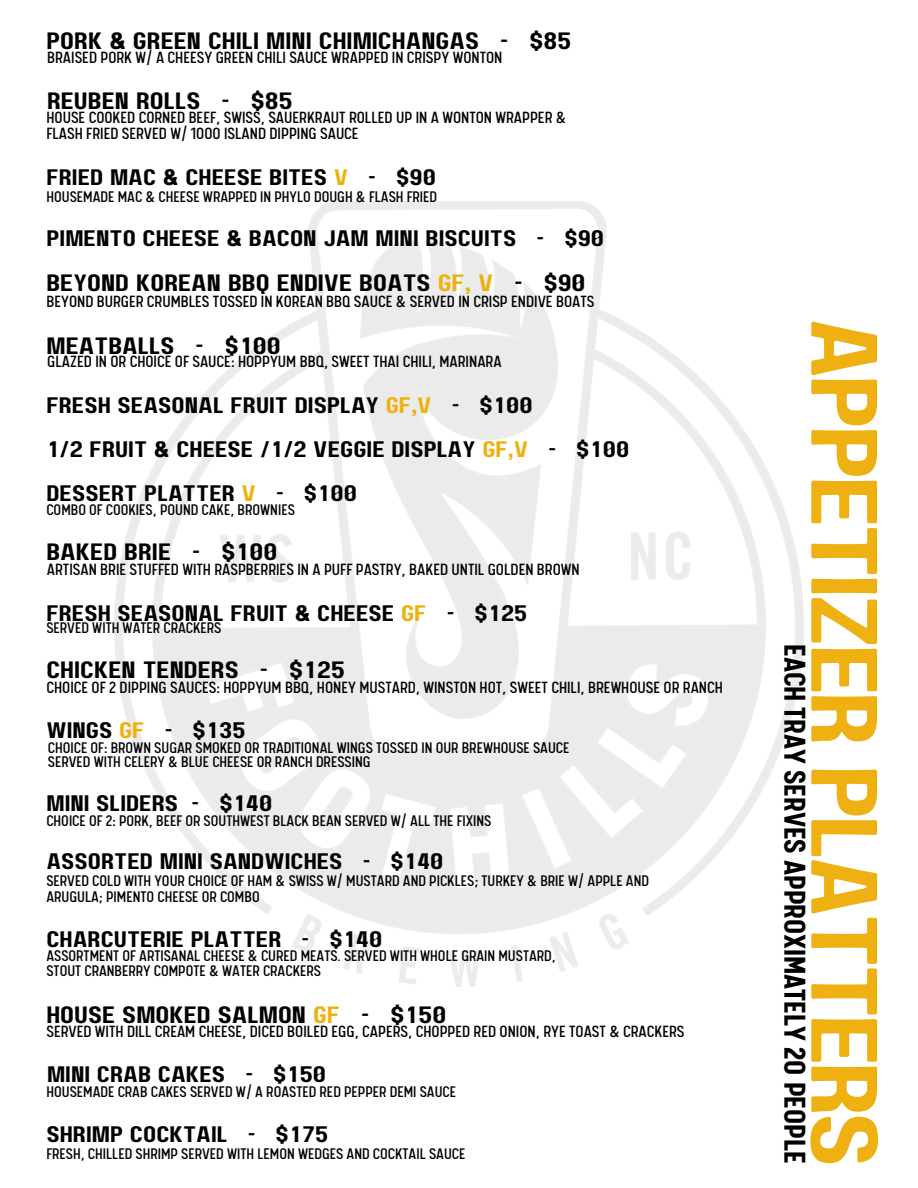
<style>
.page{position:relative;width:918px;height:1188px;background:#fff}
.page>*{position:absolute;margin:0;border:0;box-sizing:border-box;transform-origin:0 0}
.t1{font:93.9px "Paalalabas Display Wide BETA";letter-spacing:-.05em;color:#eeb111}
.t2{font:700 33.9px "Calps Sans";color:#000}
.t3{font:23.7px "Paalalabas Display Wide BETA";color:#000}
.t4{font:22.5px "Paalalabas Display Wide BETA";color:#000}
.t5{font:18.3px/15.8px "Calps Sans";color:#000}
.t6{font:17.25px/15.6px "Calps Sans";color:#000}
.s1{color:#eeb111}
</style>
<div class="page">
<h5 class="t3" style="left:46px;top:31px;width:526px">PORK &amp; GREEN CHILI MINI CHIMICHANGAS - $85</h5>
<h3 class="t5" style="left:47px;top:52px;width:457px">BRAISED PORK W/ A CHEESY GREEN CHILI SAUCE WRAPPED IN CRISPY WONTON</h3>
<p class="t3" style="left:47px;top:91px;width:247px">REUBEN ROLLS - $85</p>
<h3 class="t5" style="left:46px;top:112px;width:521px">HOUSE COOKED CORNED BEEF, SWISS, SAUERKRAUT ROLLED UP IN A WONTON WRAPPER &amp;<br>FLASH FRIED SERVED W/ 1000 ISLAND DIPPING SAUCE</h3>
<p class="t4" style="left:46px;top:168px;width:391px">fried MAC &amp; CHEESE BITES <span class="s1">V</span> - $90</p>
<h3 class="t6" style="left:46px;top:191px;width:392px">HOUSEMADE MAC &amp; CHEESE WRAPPED IN PHYLO DOUGH &amp; FLASH FRIED</h3>
<h3 class="t4" style="left:46px;top:229px;width:559px">PIMENTO CHEESE &amp; BACON JAM MINI BISCUITS - $90</h3>
<p class="t3" style="left:46px;top:273px;width:541px">BEYOND KOREAN BBQ ENDIVE BOATS <span class="s1">GF, V</span> - $90</p>
<h3 class="t5" style="left:46px;top:296px;width:550px">BEYOND BURGER CRUMBLES TOSSED IN KOREAN BBQ SAUCE &amp; SERVED IN CRISP ENDIVE BOATS</h3>
<h4 class="t3" style="left:46px;top:336px;width:236px">MEATBALLS - $100</h4>
<p class="t5" style="left:47px;top:356px;width:456px">GLAZED IN OR CHOICE OF SAUCE: HOPPYUM BBQ, SWEET THAI CHILI, MARINARA</p>
<h3 class="t4" style="left:46px;top:396px;width:488px">FRESH SEASONAL FRUIT DISPLAY <span class="s1">GF,V</span> - $100</h3>
<h5 class="t4" style="left:46px;top:440px;width:584px">1/2 FRUIT &amp; CHEESE /1/2 VEGGIE DISPLAY <span class="s1">GF,V</span> - $100</h5>
<h5 class="t4" style="left:46px;top:484px;width:312px">DESSERT PLATTER <span class="s1">V</span> - $100</h5>
<p class="t6" style="left:46px;top:504px;width:250px">COMBO OF COOKIES, POUND CAKE, BROWNIES</p>
<p class="t3" style="left:46px;top:542px;width:232px">BAKED BRIE - $100</p>
<h3 class="t5" style="left:47px;top:564px;width:534px">ARTISAN BRIE STUFFED WITH RASPBERRIES IN A PUFF PASTRY, BAKED UNTIL GOLDEN BROWN</h3>
<h1 class="t4" style="left:46px;top:604px;width:483px">FRESH SEASONAL FRUIT &amp; CHEESE <span class="s1">GF</span> - $125</h1>
<h3 class="t6" style="left:46px;top:622px;width:177px">SERVED WITH WATER CRACKERS</h3>
<h3 class="t3" style="left:46px;top:660px;width:300px">CHICKEN TENDERS - $125</h3>
<h5 class="t5" style="left:46px;top:682px;width:678px">CHOICE OF 2 DIPPING SAUCES: HOPPYUM BBQ, HONEY MUSTARD, WINSTON HOT, SWEET CHILI, BREWHOUSE OR RANCH</h5>
<h5 class="t4" style="left:46px;top:721px;width:201px">WINGS <span class="s1">GF</span> - $135</h5>
<h3 class="t6" style="left:48px;top:743px;width:523px;line-height:14.2px">CHOICE OF: BROWN SUGAR SMOKED OR TRADITIONAL WINGS TOSSED IN OUR BREWHOUSE SAUCE<br>SERVED WITH CELERY &amp; BLUE CHEESE OR RANCH DRESSING</h3>
<h5 class="t4" style="left:46px;top:794px;width:227px">MINI SLIDERS - $140</h5>
<h3 class="t6" style="left:46px;top:815px;width:447px">CHOICE OF 2: PORK, BEEF OR SOUTHWEST BLACK BEAN SERVED W/ ALL THE FIXINS</h3>
<h2 class="t4" style="left:46px;top:852px;width:399px">ASSORTED MINI SANDWICHES - $140</h2>
<h5 class="t6" style="left:46px;top:875px;width:604px">SERVED COLD WITH YOUR CHOICE OF HAM &amp; SWISS W/ MUSTARD AND PICKLES; TURKEY &amp; BRIE W/ APPLE AND<br>ARUGULA; PIMENTO CHEESE OR COMBO</h5>
<h3 class="t4" style="left:46px;top:929px;width:337px">CHARCUTERIE PLATTER - $140</h3>
<p class="t6" style="left:46px;top:950px;width:511px">ASSORTMENT OF ARTISANAL CHEESE &amp; CURED MEATS. SERVED WITH WHOLE GRAIN MUSTARD,<br>STOUT CRANBERRY COMPOTE &amp; WATER CRACKERS</p>
<h3 class="t3" style="left:46px;top:1005px;width:401px">HOUSE SMOKED SALMON <span class="s1">GF</span> - $150</h3>
<h5 class="t5" style="left:46px;top:1026px;width:640px">SERVED WITH DILL CREAM CHEESE, DICED BOILED EGG, CAPERS, CHOPPED RED ONION, RYE TOAST &amp; CRACKERS</h5>
<h3 class="t4" style="left:47px;top:1065px;width:281px">MINI CRAB CAKES - $150</h3>
<h5 class="t6" style="left:46px;top:1086px;width:411px">HOUSEMADE CRAB CAKES SERVED W/ A ROASTED RED PEPPER DEMI SAUCE</h5>
<h5 class="t4" style="left:46px;top:1125px;width:284px">SHRIMP COCKTAIL - $175</h5>
<p class="t6" style="left:46px;top:1148px;width:421px">FRESH, CHILLED SHRIMP SERVED WITH LEMON WEDGES AND COCKTAIL SAUCE</p>
<p class="t1" style="left:883px;top:317px;width:852px;rotate:90deg">appetizer platters</p>
<h3 class="t2" style="left:809px;top:644px;width:521px;rotate:90deg">EACH TRAY SERVES APPROXIMATELY 20 PEOPLE</h3>
</div>
